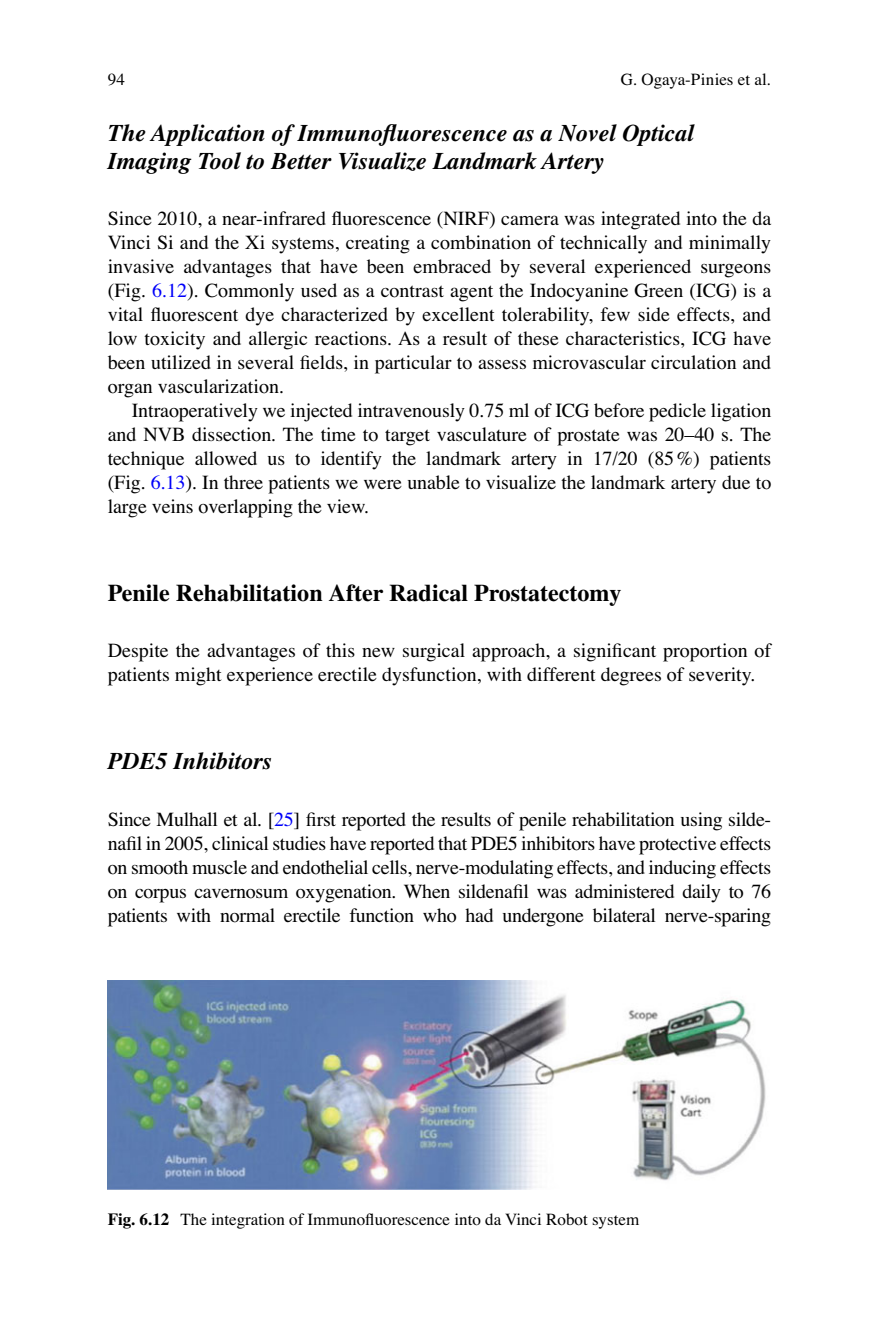
<style>
.page{position:relative;width:879px;height:1333px;background:#fff}
.page>*{position:absolute;margin:0;border:0;box-sizing:border-box;transform-origin:0 0}
.t1{font:italic 700 24px/28px "Dkwjnk Times";color:#000}
.t2{font:700 24px "Gwqhvn Times";color:#000}
.t3{font:20px/24px "Qtthgq Times";color:#000;text-align:justify}
.t4{font:17px "Qtthgq Times";color:#000}
.s1{color:#0000fa}
.s2{font-family:"Gwqhvn Times";font-weight:700}
</style>
<div class="page">
<img style="left:108px;top:980px;width:658px;height:209px">
<p class="t4" style="left:621px;top:73px;width:152px">G. Ogaya-Pinies et al.</p>
<p class="t4" style="left:108px;top:73px;width:19px">94</p>
<p class="t1" style="left:108px;top:121px;width:588px">The Application of Immunofluorescence as a Novel Optical<br>Imaging Tool to Better Visualize Landmark Artery</p>
<p class="t3" style="left:108px;top:208px;width:665px">Since 2010, a near-infrared fluorescence (NIRF) camera was integrated into the da Vinci Si and the Xi systems, creating a combination of technically and minimally invasive advantages that have been embraced by several experienced surgeons (Fig. <span class="s1">6.12</span> ). Commonly used as a contrast agent the Indocyanine Green (ICG) is a vital fluorescent dye characterized by excellent tolerability, few side effects, and low toxicity and allergic reactions. As a result of these characteristics, ICG have been utilized in several fields, in particular to assess microvascular circulation and organ vascularization.</p>
<p class="t3" style="left:108px;top:400px;width:665px;text-indent:24px">Intraoperatively we injected intravenously 0.75 ml of ICG before pedicle ligation and NVB dissection. The time to target vasculature of prostate was 20–40 s. The technique allowed us to identify the landmark artery in 17/20 (85 %) patients (Fig. <span class="s1">6.13</span> ). In three patients we were unable to visualize the landmark artery due to large veins overlapping the view.</p>
<p class="t2" style="left:108px;top:584px;width:515px">Penile Rehabilitation After Radical Prostatectomy</p>
<p class="t3" style="left:108px;top:640px;width:665px">Despite the advantages of this new surgical approach, a significant proportion of patients might experience erectile dysfunction, with different degrees of severity.</p>
<p class="t1" style="left:108px;top:749px;width:166px">PDE5 Inhibitors</p>
<p class="t3" style="left:108px;top:808px;width:665px">Since Mulhall et al. [ <span class="s1">25</span> ] first reported the results of penile rehabilitation using silde&shy;nafil in 2005, clinical studies have reported that PDE5 inhibitors have protective effects on smooth muscle and endothelial cells, nerve-modulating effects, and inducing effects on corpus cavernosum oxygenation. When sildenafil was administered daily to 76 patients with normal erectile function who had undergone bilateral nerve-sparing</p>
<p class="t4" style="left:108px;top:1212px;width:533px"><span class="s2">Fig. 6.12</span> The integration of Immunofluorescence into da Vinci Robot system</p>
</div>
